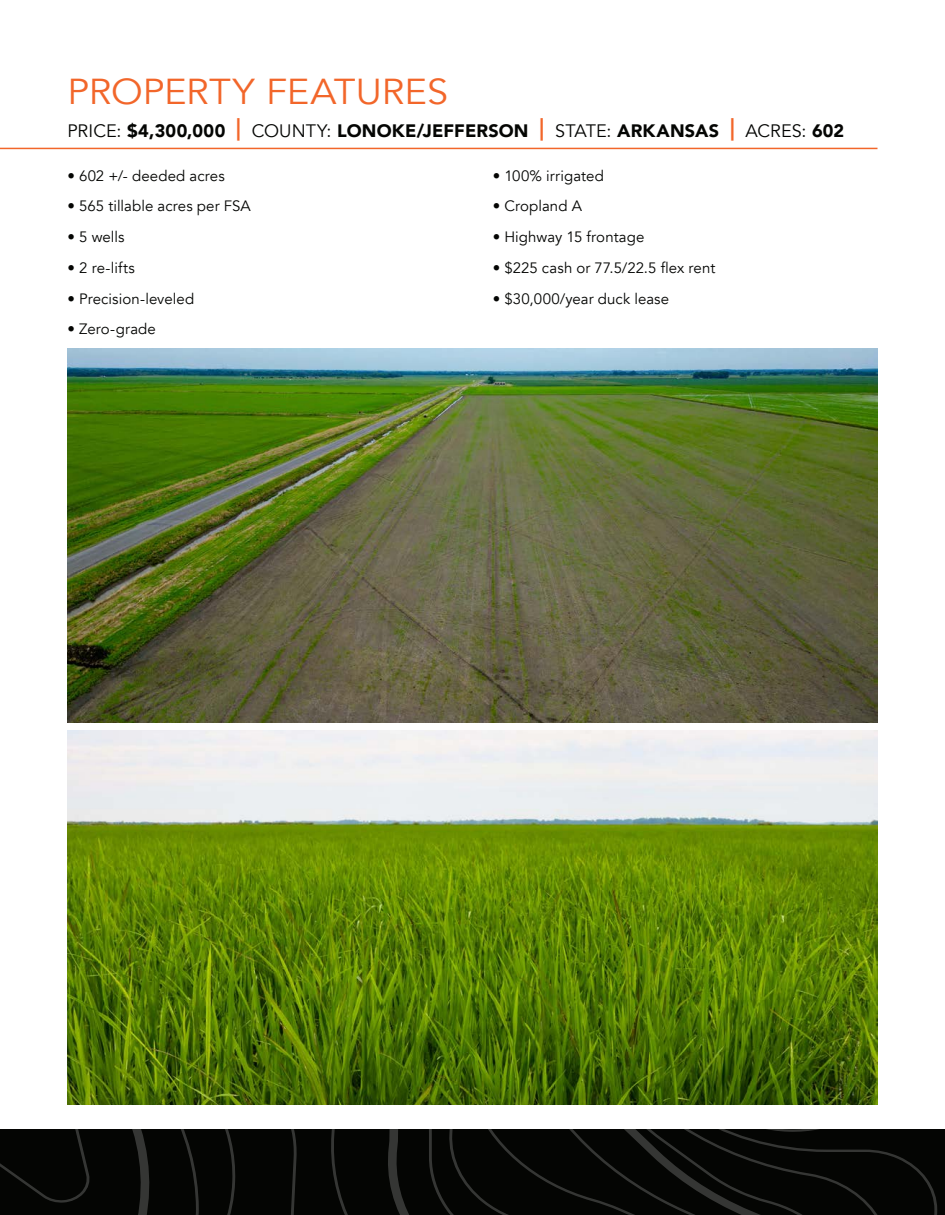
<style>
.page{position:relative;width:945px;height:1215px;background:#fff}
.page>*{position:absolute;margin:0;border:0;box-sizing:border-box;transform-origin:0 0}
.t1{font:36px "Avenir";color:#f2662a;scale:1.05 1}
.t2{font:900 18px "Avenir";letter-spacing:.01em;color:#040503}
.t3{font:15px "Avenir";letter-spacing:.005em;color:#040503}
.s1{font-weight:400}
.s2{font-size:22.5px;color:#f2662a}
</style>
<div class="page">
<img style="left:68px;top:731px;width:810px;height:374px">
<hr style="left:0;top:148px;width:878px;height:1px;background:#f2662a">
<svg style="left:0;top:1129px;width:945px;height:86px"></svg>
<img style="left:68px;top:348px;width:810px;height:374px">
<p class="t1" style="left:68px;top:70px;width:364px">PROPERTY FEATURES</p>
<p class="t2" style="left:68px;top:115px;width:778px"><span class="s1">PRICE:</span> $4,300,000 <span class="s2">|</span> <span class="s1">COUNTY:</span> LONOKE/JEFFERSON <span class="s2">|</span> <span class="s1">STATE:</span> ARKANSAS <span class="s2">|</span> <span class="s1">ACRES:</span> 602</p>
<p class="t3" style="left:68px;top:166px;width:159px">• 602 +/- deeded acres</p>
<p class="t3" style="left:68px;top:197px;width:185px">• 565 tillable acres per FSA</p>
<p class="t3" style="left:68px;top:228px;width:59px">• 5 wells</p>
<p class="t3" style="left:68px;top:259px;width:69px">• 2 re-lifts</p>
<p class="t3" style="left:68px;top:289px;width:128px">• Precision-leveled</p>
<p class="t3" style="left:68px;top:320px;width:90px">• Zero-grade</p>
<p class="t3" style="left:493px;top:166px;width:113px">• 100% irrigated</p>
<p class="t3" style="left:493px;top:197px;width:91px">• Cropland A</p>
<p class="t3" style="left:493px;top:228px;width:153px">• Highway 15 frontage</p>
<p class="t3" style="left:493px;top:259px;width:224px">• $225 cash or 77.5/22.5 flex rent</p>
<p class="t3" style="left:493px;top:289px;width:178px">• $30,000/year duck lease</p>
</div>
